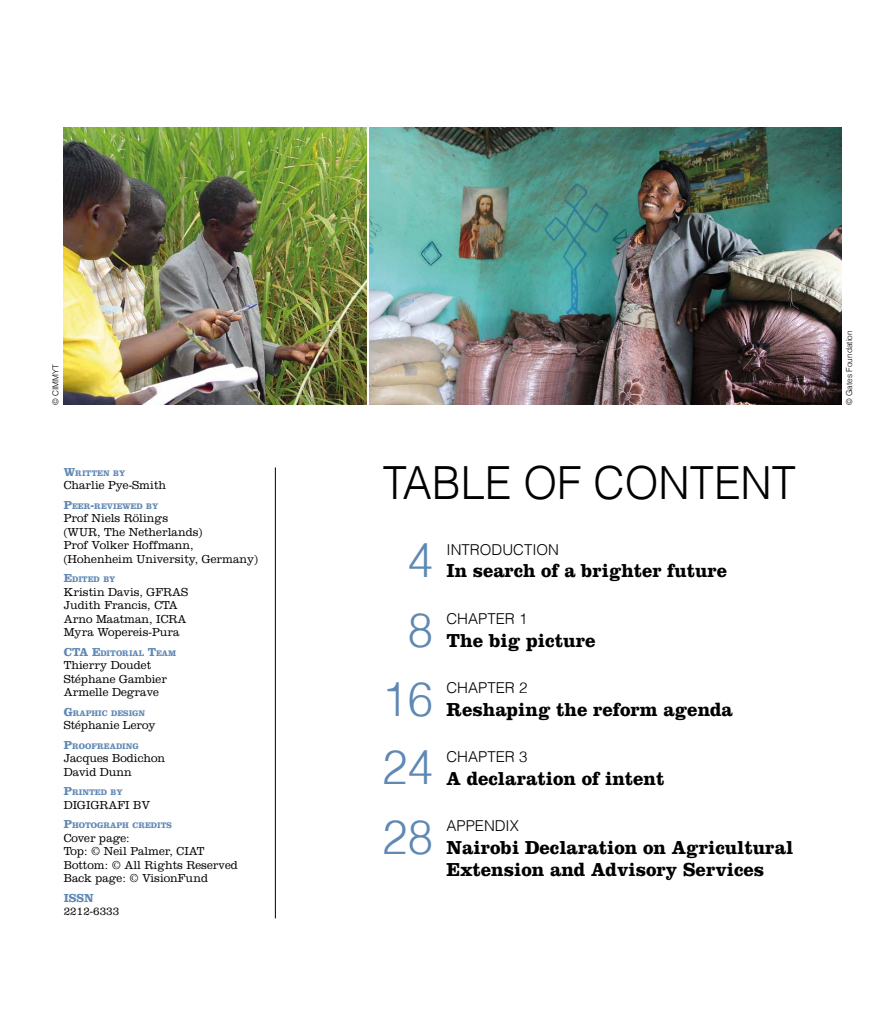
<style>
.page{position:relative;width:893px;height:1021px;background:#fff}
.page>*{position:absolute;margin:0;border:0;box-sizing:border-box;transform-origin:0 0}
.t1{font:300 48px/69px "Helvetica";color:#5f88b4;text-align:center;scale:.95 1}
.t2{font:300 45.75px "Helvetica";color:#000;scale:.95 1}
.t3{font:700 19.5px/22.5px "Clarendon";color:#000;scale:.96 1}
.t4{font:700 19.5px "Clarendon";color:#000;scale:.95 1}
.t5{font:700 19.5px "Clarendon";color:#000}
.t6{font:300 15px "Helvetica";color:#000}
.t7{font:300 12px/13.5px "Clarendon";color:#000;scale:.96 1}
.t8{font:300 12px "Clarendon";color:#000;scale:.89 1}
.t9{font:700 12px "Clarendon";color:#5f88b4;scale:.96 1}
.t10{font:700 8.4px "Clarendon";color:#5f88b4;scale:.96 1}
.t11{font:300 8.25px "Helvetica";color:#000}
.s1{font-size:12px}
</style>
<div class="page">
<hr style="left:275px;top:467px;width:1px;height:451px;background:#000">
<img style="left:370px;top:128px;width:472px;height:277px">
<img style="left:64px;top:128px;width:303px;height:277px">
<p class="t11" style="left:49px;top:405px;width:42px;rotate:-90deg">© CIMMYT</p>
<p class="t10" style="left:64px;top:468px;width:66px"><span class="s1">W</span>RITTEN BY</p>
<p class="t7" style="left:64px;top:478px;width:108px">Charlie Pye-Smith</p>
<p class="t10" style="left:64px;top:501px;width:100px"><span class="s1">P</span>EER<span class="s1">-</span>REVIEWED BY</p>
<p class="t7" style="left:64px;top:511px;width:204px">Prof Niels Rölings<br>(WUR, The Netherlands)<br>Prof Volker Hoffmann, (Hohenheim University, Germany)</p>
<p class="t10" style="left:64px;top:574px;width:55px"><span class="s1">E</span>DITED BY</p>
<p class="t7" style="left:64px;top:585px;width:131px">Kristin Davis, GFRAS<br>Judith Francis, CTA<br>Arno Maatman, ICRA<br>Myra Wopereis-Pura</p>
<p class="t10" style="left:64px;top:648px;width:119px"><span class="s1">CTA E</span>DITORIAL <span class="s1">T</span>EAM</p>
<p class="t7" style="left:64px;top:658px;width:109px">Thierry Doudet<br>Stéphane Gambier<br>Armelle Degrave</p>
<p class="t10" style="left:64px;top:708px;width:86px"><span class="s1">G</span>RAPHIC DESIGN</p>
<p class="t7" style="left:64px;top:718px;width:97px">Stéphanie Leroy</p>
<p class="t10" style="left:64px;top:741px;width:79px"><span class="s1">P</span>ROOFREADING</p>
<p class="t7" style="left:64px;top:751px;width:107px">Jacques Bodichon<br>David Dunn</p>
<p class="t10" style="left:64px;top:787px;width:63px"><span class="s1">P</span>RINTED BY</p>
<p class="t7" style="left:64px;top:798px;width:92px">DIGIGRAFI BV</p>
<p class="t10" style="left:64px;top:820px;width:114px"><span class="s1">P</span>HOTOGRAPH CREDITS</p>
<p class="t7" style="left:64px;top:831px;width:183px">Cover page:<br>Top: © Neil Palmer, CIAT<br>Bottom: © All Rights Reserved<br>Back page: © VisionFund</p>
<p class="t9" style="left:64px;top:890px;width:9px">ISSN</p>
<p class="t8" style="left:64px;top:904px;width:64px">2212-6333</p>
<h2 class="t2" style="left:383px;top:446px;width:424px">TABLE OF CONTENT</h2>
<h1 class="t1" style="left:382px;top:523px;width:55px">4<br>8<br>16<br>24<br>28</h1>
<p class="t6" style="left:446px;top:537px;width:102px">INTRODUCTION</p>
<h3 class="t4" style="left:446px;top:559px;width:297px">In search of a brighter future</h3>
<p class="t6" style="left:446px;top:606px;width:82px">CHAPTER 1</p>
<h3 class="t5" style="left:446px;top:628px;width:151px">The big picture</h3>
<p class="t6" style="left:446px;top:675px;width:82px">CHAPTER 2</p>
<h3 class="t3" style="left:446px;top:697px;width:300px">Reshaping the reform agenda</h3>
<p class="t6" style="left:446px;top:744px;width:82px">CHAPTER 3</p>
<h3 class="t3" style="left:446px;top:766px;width:228px">A declaration of intent</h3>
<p class="t6" style="left:446px;top:813px;width:74px">APPENDIX</p>
<h3 class="t3" style="left:446px;top:835px;width:363px">Nairobi Declaration on Agricultural<br>Extension and Advisory Services</h3>
<p class="t11" style="left:843px;top:405px;width:76px;rotate:-90deg">© GATES FOUNDATION</p>
</div>
